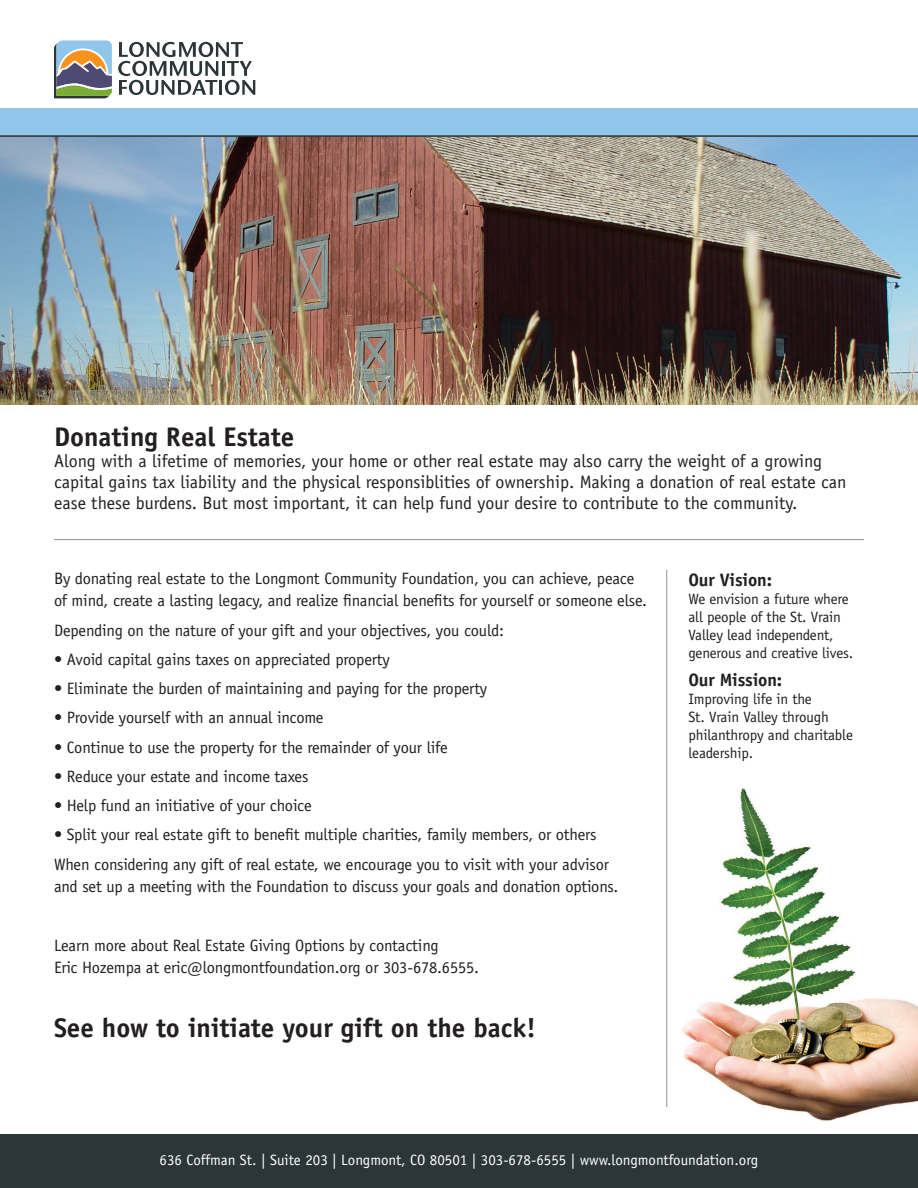
<style>
.page{position:relative;width:918px;height:1188px;background:#fff}
.page>*{position:absolute;margin:0;border:0;box-sizing:border-box;transform-origin:0 0}
.t1{font:700 27px "Officina Sans";color:#231f20}
.t2{font:18px/21px "Officina Sans";color:#231f20}
.t3{font:700 18px "Officina Sans";letter-spacing:-.01em;color:#231f20}
.t4{font:16.5px/22.5px "Officina Sans";letter-spacing:-.01em;color:#231f20}
.t5{font:15px/18px "Officina Sans";letter-spacing:-.01em;color:#231f20}
.t6{font:15px "Officina Sans";color:#fff}
</style>
<div class="page">
<img style="left:0;top:137px;width:918px;height:268px">
<div style="left:0;top:1134px;width:918px;height:54px;background:#2c3537"></div>
<svg style="left:118px;top:42px;width:137px;height:53px"></svg>
<svg style="left:54px;top:40px;width:58px;height:58px;background:#92978d"></svg>
<div style="left:0;top:108px;width:918px;height:28px;background:#92c5ea"></div>
<hr style="left:0;top:135px;width:918px;height:2px;background:#2c3537">
<hr style="left:54px;top:539px;width:810px;height:1px;background:#8c9598">
<hr style="left:666px;top:570px;width:1px;height:537px;background:#8c9598">
<img style="left:682px;top:789px;width:236px;height:332px">
<p class="t1" style="left:54px;top:420px;width:242px">Donating Real Estate</p>
<p class="t2" style="left:54px;top:451px;width:794px">Along with a lifetime of memories, your home or other real estate may also carry the weight of a growing capital gains tax liability and the physical responsiblities of ownership. Making a donation of real estate can ease these burdens. But most important, it can help fund your desire to contribute to the community.</p>
<p class="t4" style="left:54px;top:567px;width:594px">By donating real estate to the Longmont Community Foundation, you can achieve, peace of mind, create a lasting legacy, and realize financial benefits for yourself or someone else.</p>
<p class="t4" style="left:54px;top:619px;width:452px">Depending on the nature of your gift and your objectives, you could:</p>
<p class="t4" style="left:54px;top:648px;width:337px">• Avoid capital gains taxes on appreciated property</p>
<p class="t4" style="left:54px;top:677px;width:435px">• Eliminate the burden of maintaining and paying for the property</p>
<p class="t4" style="left:54px;top:707px;width:271px">• Provide yourself with an annual income</p>
<p class="t4" style="left:54px;top:736px;width:395px">• Continue to use the property for the remainder of your life</p>
<p class="t4" style="left:54px;top:765px;width:256px">• Reduce your estate and income taxes</p>
<p class="t4" style="left:54px;top:794px;width:259px">• Help fund an initiative of your choice</p>
<p class="t4" style="left:54px;top:824px;width:544px">• Split your real estate gift to benefit multiple charities, family members, or others</p>
<p class="t4" style="left:54px;top:853px;width:566px">When considering any gift of real estate, we encourage you to visit with your advisor and set up a meeting with the Foundation to discuss your goals and donation options.</p>
<p class="t4" style="left:54px;top:934px;width:427px">Learn more about Real Estate Giving Options by contacting<br>Eric Hozempa at eric@longmontfoundation.org or 303-678.6555.</p>
<p class="t1" style="left:54px;top:1011px;width:483px">See how to initiate your gift on the back!</p>
<p class="t3" style="left:688px;top:568px;width:85px">Our Vision:</p>
<p class="t5" style="left:688px;top:590px;width:166px">We envision a future where all people of the St. Vrain<br>Valley lead independent, generous and creative lives.</p>
<p class="t3" style="left:688px;top:669px;width:95px">Our Mission:</p>
<p class="t5" style="left:688px;top:690px;width:166px">Improving life in the<br>St. Vrain Valley through philanthropy and charitable leadership.</p>
<p class="t6" style="left:160px;top:1151px;width:600px">636 Coffman St. | Suite 203 | Longmont, CO 80501 | 303-678-6555 | www.longmontfoundation.org</p>
</div>
